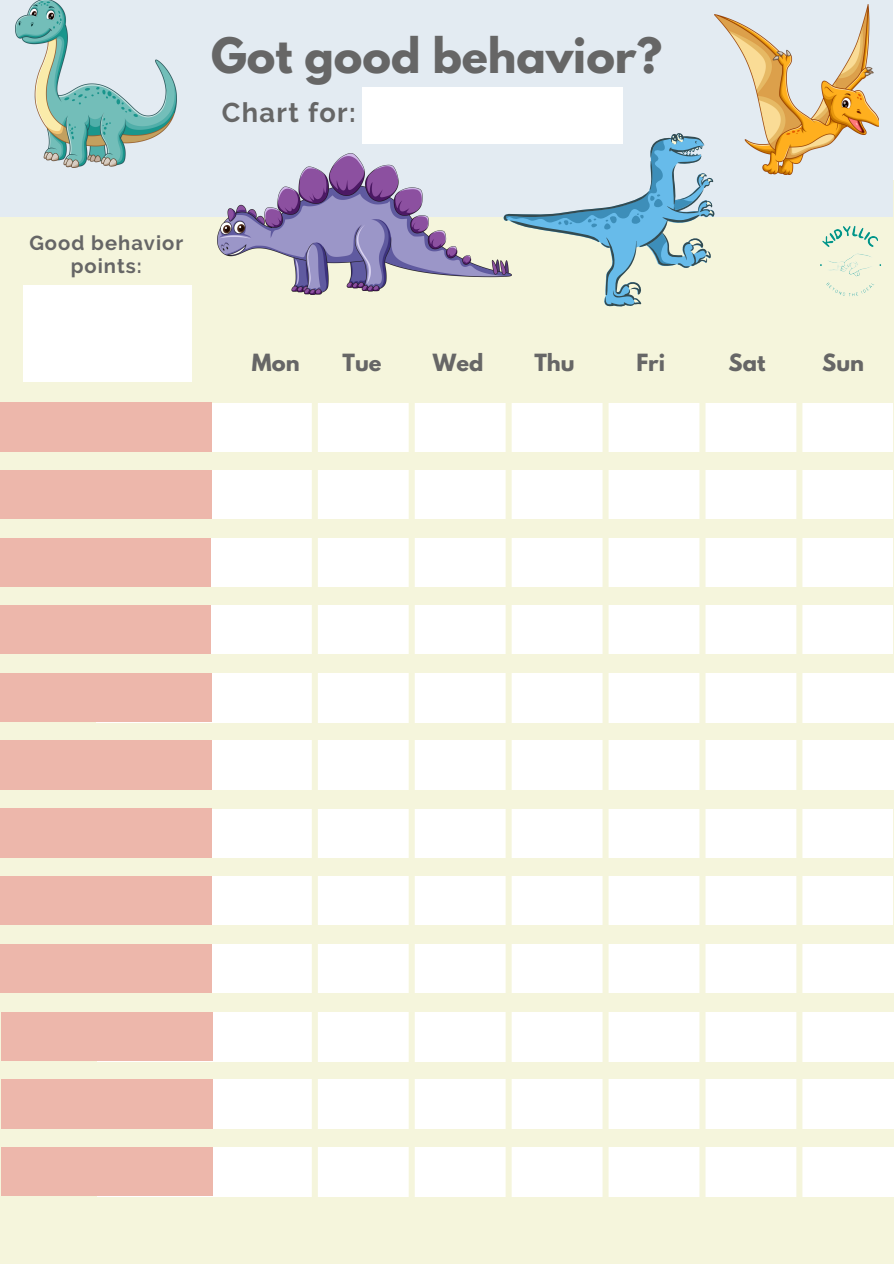
<style>
.page{position:relative;width:894px;height:1264px;background:#fff}
.page>*{position:absolute;margin:0;border:0;box-sizing:border-box;transform-origin:0 0}
.t1{font:700 43.2px "League Spartan";color:#666}
.t2{font:700 27.15px "Raleway";letter-spacing:.05em;color:#666}
.t3{font:700 21px "League Spartan";color:#666}
.t4{font:700 20.1px/23.7px "Raleway";letter-spacing:.05em;color:#666;text-align:center}
</style>
<div class="page">
<div style="left:0;top:180px;width:893px;height:1083px;background:#f5f5dc"></div>
<div style="left:0;top:0;width:892px;height:217px;background:#e3ebf2"></div>
<div style="left:606px;top:87px;width:16px;height:57px;background:#fff"></div>
<div style="left:378px;top:87px;width:228px;height:57px;background:#fff"></div>
<div style="left:362px;top:87px;width:16px;height:57px;background:#fff"></div>
<div style="left:843px;top:403px;width:49px;height:48px;background:#fff"></div>
<div style="left:145px;top:403px;width:698px;height:48px;background:#fff"></div>
<div style="left:198px;top:403px;width:13px;height:48px;background:#edb7ab"></div>
<div style="left:13px;top:403px;width:185px;height:48px;background:#edb7ab"></div>
<div style="left:0;top:403px;width:13px;height:48px;background:#edb7ab"></div>
<div style="left:843px;top:470px;width:49px;height:48px;background:#fff"></div>
<div style="left:145px;top:470px;width:698px;height:48px;background:#fff"></div>
<div style="left:198px;top:470px;width:13px;height:48px;background:#edb7ab"></div>
<div style="left:13px;top:470px;width:185px;height:48px;background:#edb7ab"></div>
<div style="left:0;top:470px;width:13px;height:48px;background:#edb7ab"></div>
<img style="left:15px;top:0;width:161px;height:168px">
<img style="left:714px;top:5px;width:164px;height:169px">
<div style="left:842px;top:538px;width:50px;height:49px;background:#fff"></div>
<div style="left:145px;top:538px;width:697px;height:49px;background:#fff"></div>
<div style="left:95px;top:538px;width:50px;height:49px;background:#edb7ab"></div>
<div style="left:198px;top:538px;width:13px;height:48px;background:#edb7ab"></div>
<div style="left:13px;top:538px;width:185px;height:48px;background:#edb7ab"></div>
<div style="left:0;top:538px;width:13px;height:48px;background:#edb7ab"></div>
<div style="left:842px;top:605px;width:50px;height:49px;background:#fff"></div>
<div style="left:145px;top:605px;width:697px;height:49px;background:#fff"></div>
<div style="left:198px;top:605px;width:13px;height:49px;background:#edb7ab"></div>
<div style="left:13px;top:605px;width:185px;height:49px;background:#edb7ab"></div>
<div style="left:0;top:605px;width:13px;height:49px;background:#edb7ab"></div>
<div style="left:843px;top:674px;width:50px;height:48px;background:#fff"></div>
<div style="left:146px;top:674px;width:697px;height:48px;background:#fff"></div>
<div style="left:199px;top:673px;width:13px;height:49px;background:#edb7ab"></div>
<div style="left:14px;top:673px;width:185px;height:49px;background:#edb7ab"></div>
<div style="left:0;top:673px;width:14px;height:49px;background:#edb7ab"></div>
<div style="left:843px;top:741px;width:50px;height:48px;background:#fff"></div>
<div style="left:146px;top:741px;width:697px;height:48px;background:#fff"></div>
<div style="left:199px;top:741px;width:13px;height:48px;background:#edb7ab"></div>
<div style="left:14px;top:741px;width:185px;height:48px;background:#edb7ab"></div>
<div style="left:0;top:741px;width:14px;height:48px;background:#edb7ab"></div>
<div style="left:843px;top:809px;width:49px;height:48px;background:#fff"></div>
<div style="left:145px;top:809px;width:698px;height:48px;background:#fff"></div>
<div style="left:198px;top:808px;width:13px;height:49px;background:#edb7ab"></div>
<div style="left:13px;top:808px;width:185px;height:49px;background:#edb7ab"></div>
<div style="left:0;top:808px;width:13px;height:49px;background:#edb7ab"></div>
<div style="left:843px;top:876px;width:49px;height:48px;background:#fff"></div>
<div style="left:145px;top:876px;width:698px;height:48px;background:#fff"></div>
<div style="left:198px;top:876px;width:13px;height:48px;background:#edb7ab"></div>
<div style="left:13px;top:876px;width:185px;height:48px;background:#edb7ab"></div>
<div style="left:0;top:876px;width:13px;height:48px;background:#edb7ab"></div>
<div style="left:843px;top:944px;width:50px;height:48px;background:#fff"></div>
<div style="left:146px;top:944px;width:697px;height:48px;background:#fff"></div>
<div style="left:199px;top:944px;width:13px;height:48px;background:#edb7ab"></div>
<div style="left:14px;top:944px;width:185px;height:48px;background:#edb7ab"></div>
<div style="left:0;top:944px;width:14px;height:48px;background:#edb7ab"></div>
<div style="left:844px;top:1012px;width:49px;height:48px;background:#fff"></div>
<div style="left:147px;top:1012px;width:697px;height:48px;background:#fff"></div>
<div style="left:200px;top:1012px;width:13px;height:48px;background:#edb7ab"></div>
<div style="left:15px;top:1012px;width:185px;height:48px;background:#edb7ab"></div>
<div style="left:1px;top:1012px;width:14px;height:48px;background:#edb7ab"></div>
<div style="left:844px;top:1079px;width:49px;height:48px;background:#fff"></div>
<div style="left:147px;top:1079px;width:697px;height:48px;background:#fff"></div>
<div style="left:200px;top:1079px;width:13px;height:48px;background:#edb7ab"></div>
<div style="left:15px;top:1079px;width:185px;height:48px;background:#edb7ab"></div>
<div style="left:1px;top:1079px;width:14px;height:48px;background:#edb7ab"></div>
<div style="left:844px;top:1147px;width:49px;height:49px;background:#fff"></div>
<div style="left:146px;top:1147px;width:698px;height:49px;background:#fff"></div>
<div style="left:97px;top:1147px;width:49px;height:49px;background:#edb7ab"></div>
<div style="left:199px;top:1147px;width:13px;height:48px;background:#edb7ab"></div>
<div style="left:14px;top:1147px;width:185px;height:48px;background:#edb7ab"></div>
<div style="left:1px;top:1147px;width:13px;height:48px;background:#edb7ab"></div>
<div style="left:181px;top:285px;width:10px;height:96px;background:#fff"></div>
<div style="left:34px;top:285px;width:147px;height:96px;background:#fff"></div>
<div style="left:24px;top:285px;width:10px;height:96px;background:#fff"></div>
<img style="left:218px;top:153px;width:285px;height:141px">
<svg style="left:503px;top:133px;width:211px;height:174px"></svg>
<svg style="left:293px;top:403px;width:43px;height:794px"></svg>
<svg style="left:390px;top:403px;width:43px;height:794px"></svg>
<svg style="left:487px;top:403px;width:42px;height:794px"></svg>
<svg style="left:584px;top:403px;width:42px;height:794px"></svg>
<svg style="left:681px;top:403px;width:42px;height:794px"></svg>
<svg style="left:778px;top:403px;width:42px;height:794px"></svg>
<img style="left:820px;top:215px;width:73px;height:81px">
<p class="t1" style="left:211px;top:34px;width:452px">Got good behavior?</p>
<p class="t2" style="left:222px;top:97px;width:135px">Chart for:</p>
<p class="t4" style="left:29px;top:231px;width:155px">Good behavior points:</p>
<h1 class="t3" style="left:252px;top:352px;width:49px">Mon</h1>
<p class="t3" style="left:342px;top:352px;width:40px">Tue</p>
<h2 class="t3" style="left:433px;top:352px;width:52px">Wed</h2>
<p class="t3" style="left:534px;top:352px;width:42px">Thu</p>
<p class="t3" style="left:636px;top:352px;width:30px">Fri</p>
<p class="t3" style="left:728px;top:352px;width:38px">Sat</p>
<p class="t3" style="left:822px;top:352px;width:43px">Sun</p>
</div>
